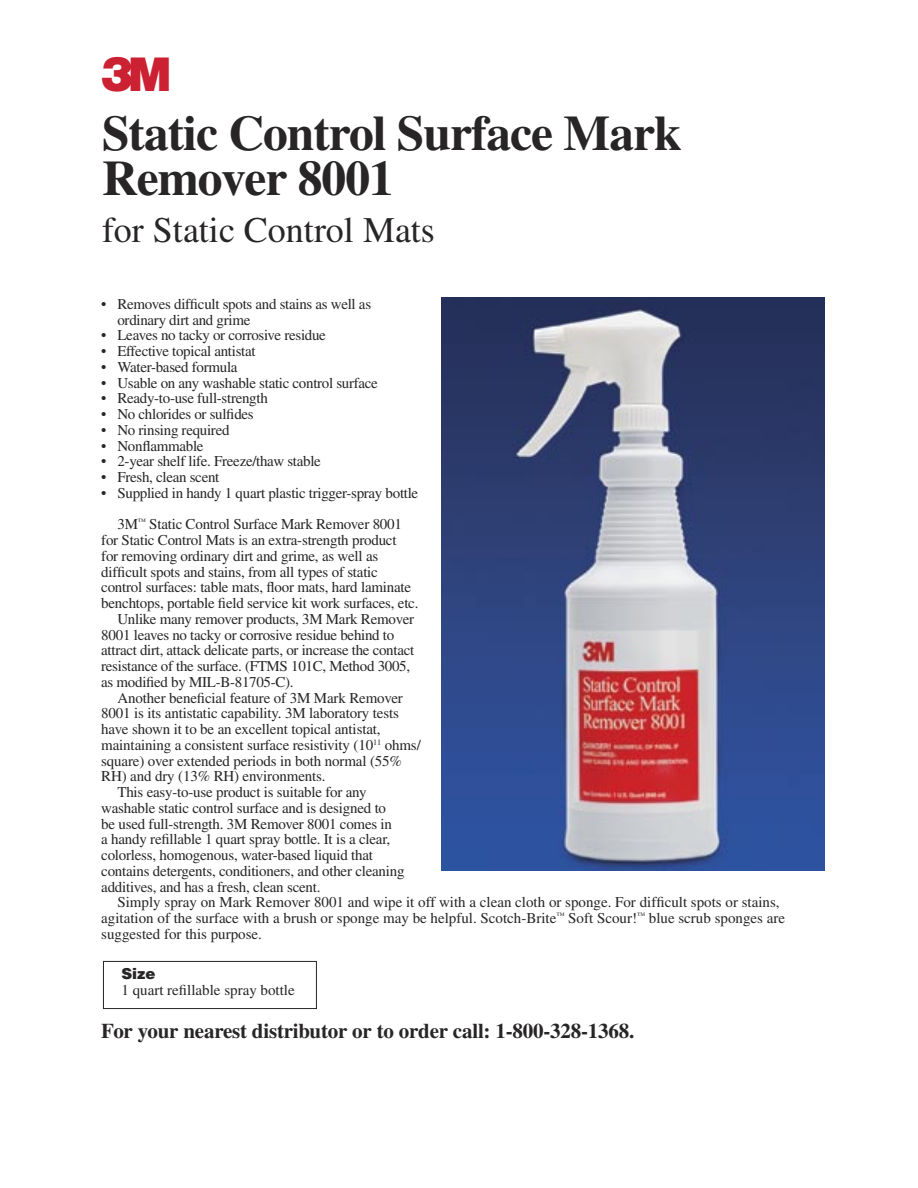
<style>
.page{position:relative;width:918px;height:1188px;background:#fff}
.page>*{position:absolute;margin:0;border:0;box-sizing:border-box;transform-origin:0 0}
.HEADLINEone{font:700 49.5px/45px "Times";letter-spacing:-.02em;color:#272525}
.t1{font:49.5px "Logo 3 Mps";color:#cc2132}
.HEADLINEone-2{font:36px "Times";color:#272525}
.chartHEADline{font:700 21px "Times";letter-spacing:-.01em;color:#272525}
.BODYtext{font:15px/15.8px "Times";letter-spacing:-.015em;color:#272525}
.bodySUBhead{font:900 15px "Helvetica";color:#272525}
</style>
<div class="page">
<div style="left:103px;top:961px;width:214px;height:48px;border:1px solid #272525"></div>
<img style="left:442px;top:297px;width:383px;height:573px">
<p class="t1" style="left:102px;top:49px;width:80px">3</p>
<p class="HEADLINEone" style="left:102px;top:110px;width:581px">Static Control Surface Mark<br>Remover 8001</p>
<p class="HEADLINEone-2" style="left:102px;top:210px;width:334px">for Static Control Mats</p>
<p class="BODYtext" style="left:117px;top:296px;width:255px;text-indent:-16px">• Removes difficult spots and stains as well as ordinary dirt and grime</p>
<p class="BODYtext" style="left:101px;top:327px;width:226px">• Leaves no tacky or corrosive residue</p>
<p class="BODYtext" style="left:101px;top:343px;width:156px">• Effective topical antistat</p>
<p class="BODYtext" style="left:101px;top:359px;width:138px">• Water-based formula</p>
<p class="BODYtext" style="left:101px;top:375px;width:278px">• Usable on any washable static control surface</p>
<p class="BODYtext" style="left:101px;top:390px;width:168px">• Ready-to-use full-strength</p>
<p class="BODYtext" style="left:101px;top:406px;width:154px">• No chlorides or sulfides</p>
<p class="BODYtext" style="left:101px;top:422px;width:130px">• No rinsing required</p>
<p class="BODYtext" style="left:101px;top:438px;width:104px">• Nonflammable</p>
<p class="BODYtext" style="left:101px;top:453px;width:221px">• 2-year shelf life. Freeze/thaw stable</p>
<p class="BODYtext" style="left:101px;top:469px;width:120px">• Fresh, clean scent</p>
<p class="BODYtext" style="left:101px;top:485px;width:319px">• Supplied in handy 1 quart plastic trigger-spray bottle</p>
<p class="BODYtext" style="left:101px;top:516px;width:319px;text-indent:16px">3M<sup>™</sup> Static Control Surface Mark Remover 8001 for Static Control Mats is an extra-strength product<br>for removing ordinary dirt and grime, as well as difficult spots and stains, from all types of static control surfaces: table mats, floor mats, hard laminate benchtops, portable field service kit work surfaces, etc.</p>
<p class="BODYtext" style="left:101px;top:611px;width:315px;text-indent:16px">Unlike many remover products, 3M Mark Remover 8001 leaves no tacky or corrosive residue behind to attract dirt, attack delicate parts, or increase the contact resistance of the surface. (FTMS 101C, Method 3005, as modified by MIL-B-81705-C).</p>
<p class="BODYtext" style="left:101px;top:690px;width:321px;text-indent:16px">Another beneficial feature of 3M Mark Remover 8001 is its antistatic capability. 3M laboratory tests have shown it to be an excellent topical antistat, maintaining a consistent surface resistivity (10<sup>11</sup> ohms/ square) over extended periods in both normal (55% RH) and dry (13% RH) environments.</p>
<p class="BODYtext" style="left:101px;top:784px;width:305px;text-indent:16px">This easy-to-use product is suitable for any washable static control surface and is designed to<br>be used full-strength. 3M Remover 8001 comes in<br>a handy refillable 1 quart spray bottle. It is a clear, colorless, homogenous, water-based liquid that contains detergents, conditioners, and other cleaning additives, and has a fresh, clean scent.</p>
<p class="BODYtext" style="left:101px;top:894px;width:685px;text-indent:16px">Simply spray on Mark Remover 8001 and wipe it off with a clean cloth or sponge. For difficult spots or stains, agitation of the surface with a brush or sponge may be helpful. Scotch-Brite<sup>™</sup> Soft Scour!<sup>™</sup> blue scrub sponges are suggested for this purpose.</p>
<p class="bodySUBhead" style="left:121px;top:964px;width:36px">Size</p>
<p class="BODYtext" style="left:121px;top:982px;width:175px">1 quart refillable spray bottle</p>
<p class="chartHEADline" style="left:101px;top:1018px;width:535px">For your nearest distributor or to order call: 1-800-328-1368.</p>
</div>
